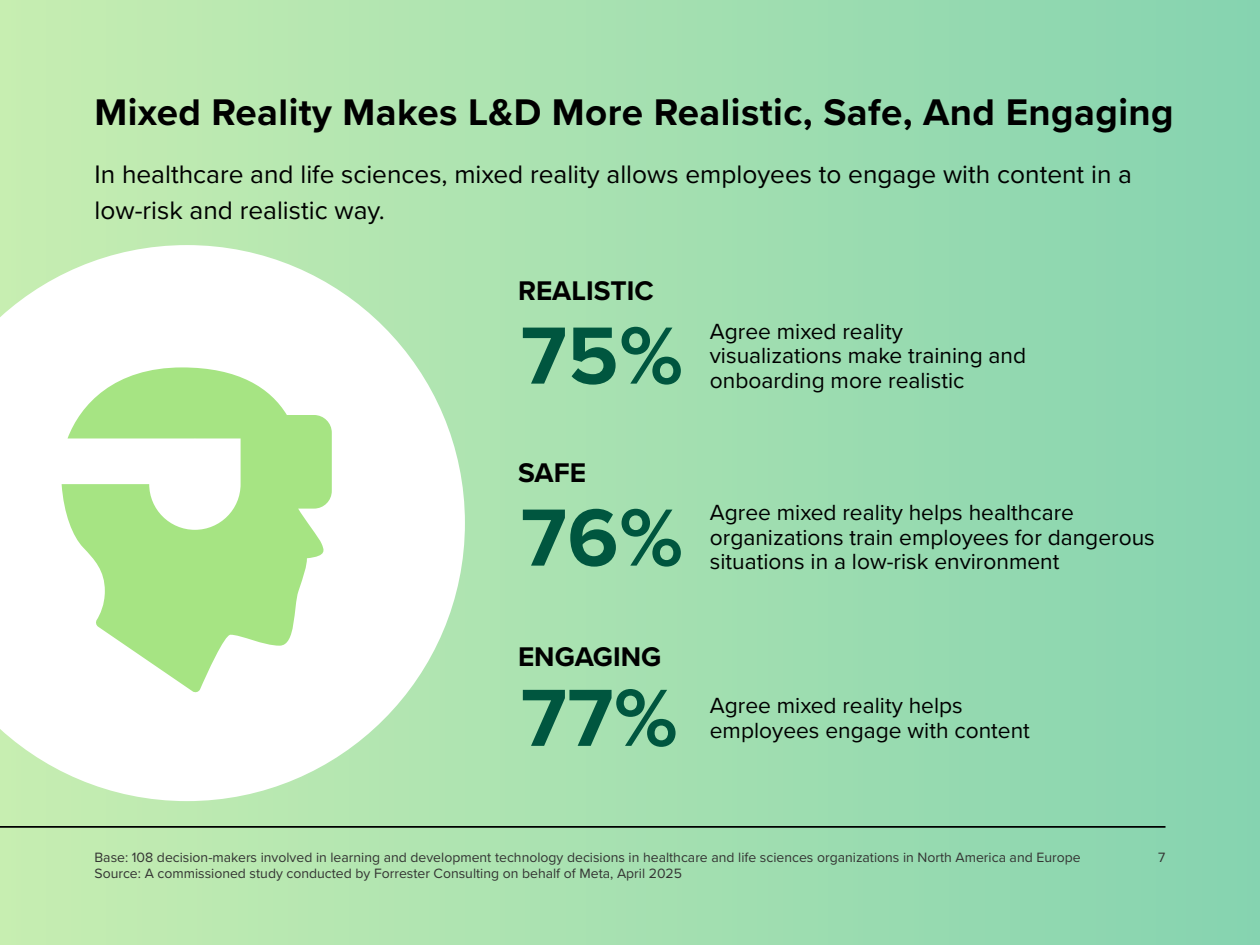
<style>
.page{position:relative;width:1260px;height:945px;background:#fff}
.page>*{position:absolute;margin:0;border:0;box-sizing:border-box;transform-origin:0 0}
.Demographics_Header{font:700 84px "Proxima Nova";color:#00563f}
.Section_Header__h2{font:700 38.5px "Proxima Nova";letter-spacing:.01em;color:#000}
.Figure_Title{font:700 28px "Proxima Nova";color:#000}
.Body_Copy__p{font:26.25px/36.8px "Proxima Nova";color:#000}
.Figure_Legend_Label{font:22.75px/24.5px "Proxima Nova";color:#000}
.Base_Source{font:14px "Proxima Nova";color:#343433}
</style>
<div class="page">
<div style="left:0;top:0;width:1260px;height:945px;background:linear-gradient(to right,#c7eeb1,#85d3b0)"></div>
<svg style="left:0;top:245px;width:465px;height:556px"></svg>
<svg style="left:62px;top:367px;width:270px;height:326px;fill:#a6e483"></svg>
<hr style="left:0;top:826px;width:1166px;height:2px;background:#000">
<h2 class="Section_Header__h2" style="left:94px;top:83px;width:1081px">Mixed Reality Makes L&amp;D More Realistic, Safe, And Engaging</h2>
<p class="Body_Copy__p" style="left:94px;top:154px;width:1039px">In healthcare and life sciences, mixed reality allows employees to engage with content in a low-risk and realistic way.</p>
<p class="Figure_Title" style="left:518px;top:269px;width:137px">REALISTIC</p>
<p class="Demographics_Header" style="left:521px;top:293px;width:164px">75%</p>
<p class="Figure_Title" style="left:518px;top:452px;width:70px">SAFE</p>
<p class="Demographics_Header" style="left:521px;top:475px;width:164px">76%</p>
<p class="Figure_Legend_Label" style="left:710px;top:318px;width:318px">Agree mixed reality visualizations make training and onboarding more realistic</p>
<p class="Figure_Legend_Label" style="left:710px;top:499px;width:446px">Agree mixed reality helps healthcare organizations train employees for dangerous situations in a low-risk environment</p>
<p class="Figure_Title" style="left:518px;top:636px;width:145px">ENGAGING</p>
<p class="Demographics_Header" style="left:521px;top:655px;width:158px">77%</p>
<p class="Figure_Legend_Label" style="left:710px;top:692px;width:322px">Agree mixed reality helps employees engage with content</p>
<p class="Base_Source" style="left:94px;top:846px;width:988px">Base: 108 decision-makers involved in learning and development technology decisions in healthcare and life sciences organizations in North America and Europe</p>
<p class="Base_Source" style="left:94px;top:863px;width:589px">Source: A commissioned study conducted by Forrester Consulting on behalf of Meta, April 2025</p>
<p class="Base_Source" style="left:1158px;top:846px;width:9px">7</p>
</div>
